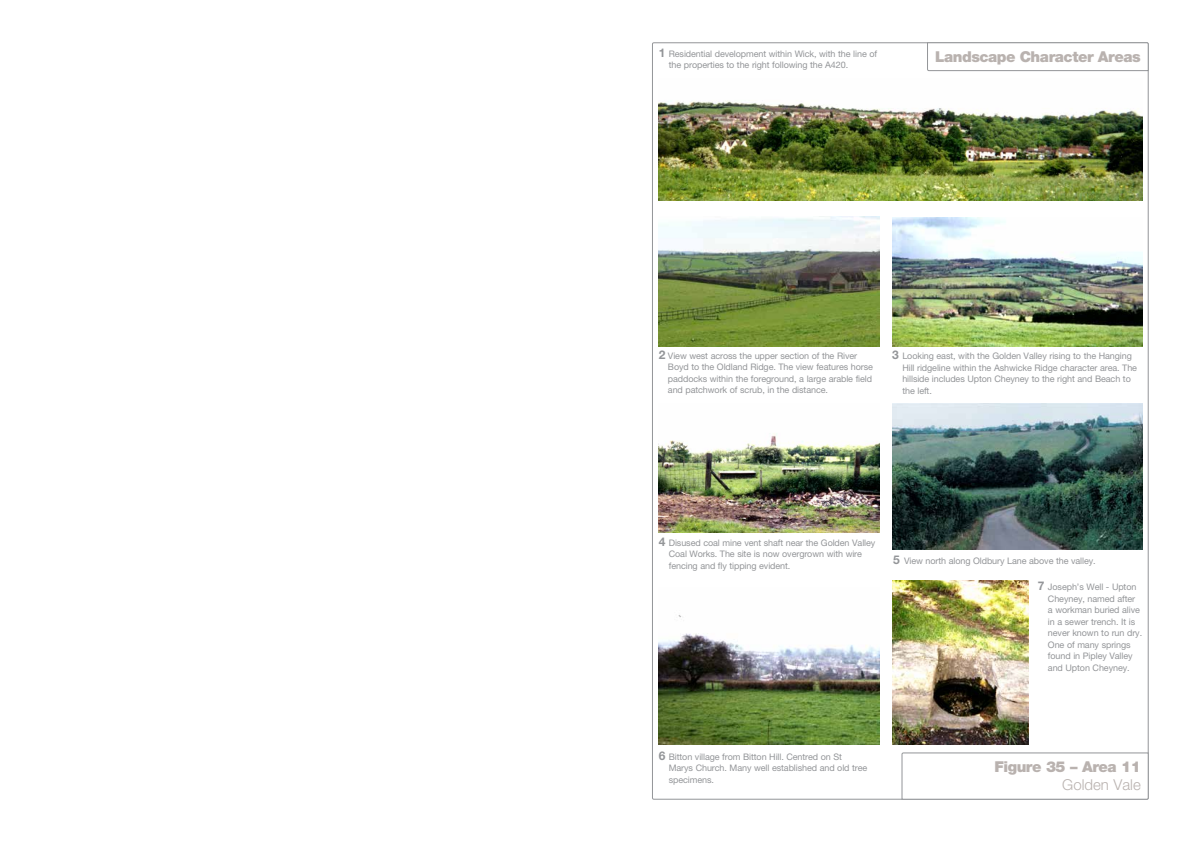
<style>
.page{position:relative;width:1191px;height:842px;background:#fff}
.page>*{position:absolute;margin:0;border:0;box-sizing:border-box;transform-origin:0 0}
.t1{font:900 15px "Helvetica Neue";letter-spacing:-.03em;color:#b9b2af}
.t2{font:300 15px "Helvetica Neue";color:#b9b2af}
.t3{font:9px/11.5px "Helvetica Neue";letter-spacing:-.01em;color:#939598}
.s1{font-weight:700;font-size:12px}
</style>
<div class="page">
<img style="left:658px;top:100px;width:484px;height:100px">
<img style="left:892px;top:217px;width:250px;height:130px">
<img style="left:892px;top:581px;width:136px;height:163px">
<img style="left:658px;top:615px;width:221px;height:129px">
<img style="left:658px;top:216px;width:221px;height:131px">
<img style="left:892px;top:403px;width:250px;height:146px">
<img style="left:658px;top:433px;width:221px;height:99px">
<svg style="left:901px;top:752px;width:247px;height:48px"></svg>
<svg style="left:927px;top:42px;width:221px;height:29px"></svg>
<p class="t3" style="left:669px;top:48px;width:210px;text-indent:-10px"><span class="s1">1</span> Residential development within Wick, with the line of the properties to the right following the A420.</p>
<h1 class="t1" style="left:935px;top:47px;width:207px">Landscape Character Areas</h1>
<p class="t3" style="left:668px;top:350px;width:206px;text-indent:-9px"><span class="s1">2</span> View west across the upper section of the River Boyd to the Oldland Ridge. The view features horse paddocks within the foreground, a large arable field and patchwork of scrub, in the distance.</p>
<p class="t3" style="left:902px;top:350px;width:236px;text-indent:-10px"><span class="s1">3</span> Looking east, with the Golden Valley rising to the Hanging Hill ridgeline within the Ashwicke Ridge character area. The hillside includes Upton Cheyney to the right and Beach to the left.</p>
<p class="t3" style="left:669px;top:537px;width:208px;text-indent:-10px"><span class="s1">4</span> Disused coal mine vent shaft near the Golden Valley<br>Coal Works. The site is now overgrown with wire fencing and fly tipping evident.</p>
<p class="t3" style="left:893px;top:555px;width:204px"><span class="s1">5</span> View north along Oldbury Lane above the valley.</p>
<p class="t3" style="left:1048px;top:581px;width:96px;text-indent:-10px"><span class="s1">7</span> Joseph’s Well - Upton<br>Cheyney, named after a workman buried alive in a sewer trench. It is never known to run dry.<br>One of many springs found in Pipley Valley and Upton Cheyney.</p>
<p class="t3" style="left:669px;top:750px;width:200px;text-indent:-10px"><span class="s1">6</span> Bitton village from Bitton Hill. Centred on St<br>Marys Church. Many well established and old tree specimens.</p>
<h1 class="t1" style="left:994px;top:757px;width:148px">Figure 35 – Area 11</h1>
<h1 class="t2" style="left:1062px;top:775px;width:80px">Golden Vale</h1>
</div>
